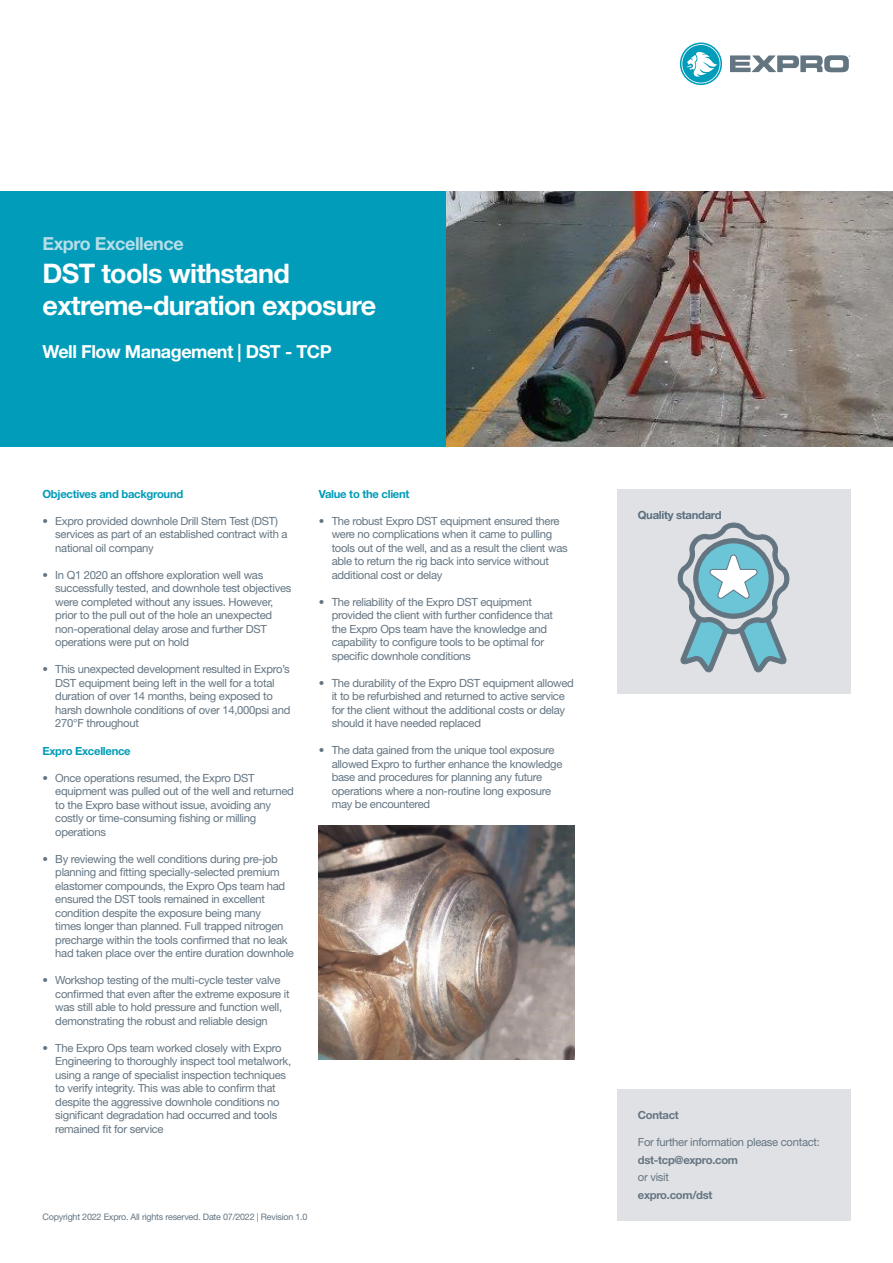
<style>
.page{position:relative;width:893px;height:1263px;background:#fff}
.page>*{position:absolute;margin:0;border:0;box-sizing:border-box;transform-origin:0 0}
.t1{font:700 27px/32.4px "Helvetica Neue";letter-spacing:-.025em;color:#fff}
.t2{font:700 18px "Helvetica Neue";letter-spacing:-.025em;color:#fff}
.t3{font:700 18px "Helvetica Neue";letter-spacing:-.025em;color:#b6dee9}
.t4{font:11.25px/13.5px "Helvetica Neue";letter-spacing:-.025em;color:#647582}
.t5{font:700 11.25px "Helvetica Neue";letter-spacing:-.025em;color:#009cb9}
.t6{font:700 11.25px "Helvetica Neue";letter-spacing:-.025em;color:#647582}
.t7{font:700 11.25px "Helvetica Neue";letter-spacing:-.025em;color:#596e7e}
.t8{font:9px "Helvetica Neue";letter-spacing:-.025em;color:#647582}
</style>
<div class="page">
<div style="left:0;top:191px;width:446px;height:255px;background:#009cb9"></div>
<svg style="left:680px;top:43px;width:42px;height:42px"></svg>
<svg style="left:730px;top:55px;width:120px;height:17px"></svg>
<div style="left:617px;top:1089px;width:233px;height:131px;background:#e0e1e4"></div>
<img style="left:446px;top:191px;width:447px;height:255px">
<img style="left:319px;top:825px;width:255px;height:234px">
<div style="left:617px;top:489px;width:233px;height:204px;background:#e0e1e4"></div>
<svg style="left:678px;top:523px;width:111px;height:149px"></svg>
<p class="t3" style="left:43px;top:233px;width:143px">Expro Excellence</p>
<p class="t1" style="left:43px;top:256px;width:335px">DST tools withstand extreme-duration exposure</p>
<p class="t2" style="left:43px;top:341px;width:291px">Well Flow Management | DST - TCP</p>
<p class="t5" style="left:43px;top:487px;width:142px">Objectives and background</p>
<p class="t4" style="left:55px;top:514px;width:234px;text-indent:-13px">• Expro provided downhole Drill Stem Test (DST) services as part of an established contract with a national oil company</p>
<p class="t4" style="left:55px;top:568px;width:238px;text-indent:-13px">• In Q1 2020 an offshore exploration well was successfully tested, and downhole test objectives were completed without any issues. However, prior to the pull out of the hole an unexpected non-operational delay arose and further DST operations were put on hold</p>
<p class="t4" style="left:55px;top:662px;width:237px;text-indent:-13px">• This unexpected development resulted in Expro’s DST equipment being left in the well for a total duration of over 14 months, being exposed to harsh downhole conditions of over 14,000psi and 270°F throughout</p>
<p class="t5" style="left:43px;top:743px;width:90px">Expro Excellence</p>
<p class="t4" style="left:55px;top:771px;width:240px;text-indent:-13px">• Once operations resumed, the Expro DST equipment was pulled out of the well and returned to the Expro base without issue, avoiding any costly or time-consuming fishing or milling operations</p>
<p class="t4" style="left:55px;top:852px;width:240px;text-indent:-13px">• By reviewing the well conditions during pre-job planning and fitting specially-selected premium elastomer compounds, the Expro Ops team had ensured the DST tools remained in excellent condition despite the exposure being many<br>times longer than planned. Full trapped nitrogen precharge within the tools confirmed that no leak had taken place over the entire duration downhole</p>
<p class="t4" style="left:55px;top:973px;width:236px;text-indent:-13px">• Workshop testing of the multi-cycle tester valve confirmed that even after the extreme exposure it was still able to hold pressure and function well, demonstrating the robust and reliable design</p>
<p class="t4" style="left:55px;top:1041px;width:237px;text-indent:-13px">• The Expro Ops team worked closely with Expro Engineering to thoroughly inspect tool metalwork, using a range of specialist inspection techniques to verify integrity. This was able to confirm that despite the aggressive downhole conditions no significant degradation had occurred and tools remained fit for service</p>
<p class="t5" style="left:319px;top:487px;width:92px">Value to the client</p>
<p class="t4" style="left:332px;top:514px;width:238px;text-indent:-13px">• The robust Expro DST equipment ensured there were no complications when it came to pulling tools out of the well, and as a result the client was able to return the rig back into service without additional cost or delay</p>
<p class="t4" style="left:332px;top:595px;width:223px;text-indent:-13px">• The reliability of the Expro DST equipment provided the client with further confidence that the Expro Ops team have the knowledge and capability to configure tools to be optimal for specific downhole conditions</p>
<p class="t4" style="left:332px;top:676px;width:244px;text-indent:-13px">• The durability of the Expro DST equipment allowed it to be refurbished and returned to active service for the client without the additional costs or delay should it have needed replaced</p>
<p class="t4" style="left:332px;top:743px;width:232px;text-indent:-13px">• The data gained from the unique tool exposure allowed Expro to further enhance the knowledge base and procedures for planning any future operations where a non-routine long exposure may be encountered</p>
<p class="t8" style="left:43px;top:1212px;width:267px">Copyright 2022 Expro. All rights reserved. Date 07/2022 | Revision 1.0</p>
<p class="t7" style="left:638px;top:508px;width:85px">Quality standard</p>
<p class="t6" style="left:638px;top:1108px;width:43px">Contact</p>
<p class="t4" style="left:638px;top:1135px;width:184px">For further information please contact:</p>
<p class="t6" style="left:638px;top:1153px;width:102px">dst-tcp@expro.com</p>
<p class="t4" style="left:638px;top:1170px;width:33px">or visit</p>
<p class="t6" style="left:638px;top:1188px;width:76px">expro.com/dst</p>
</div>
